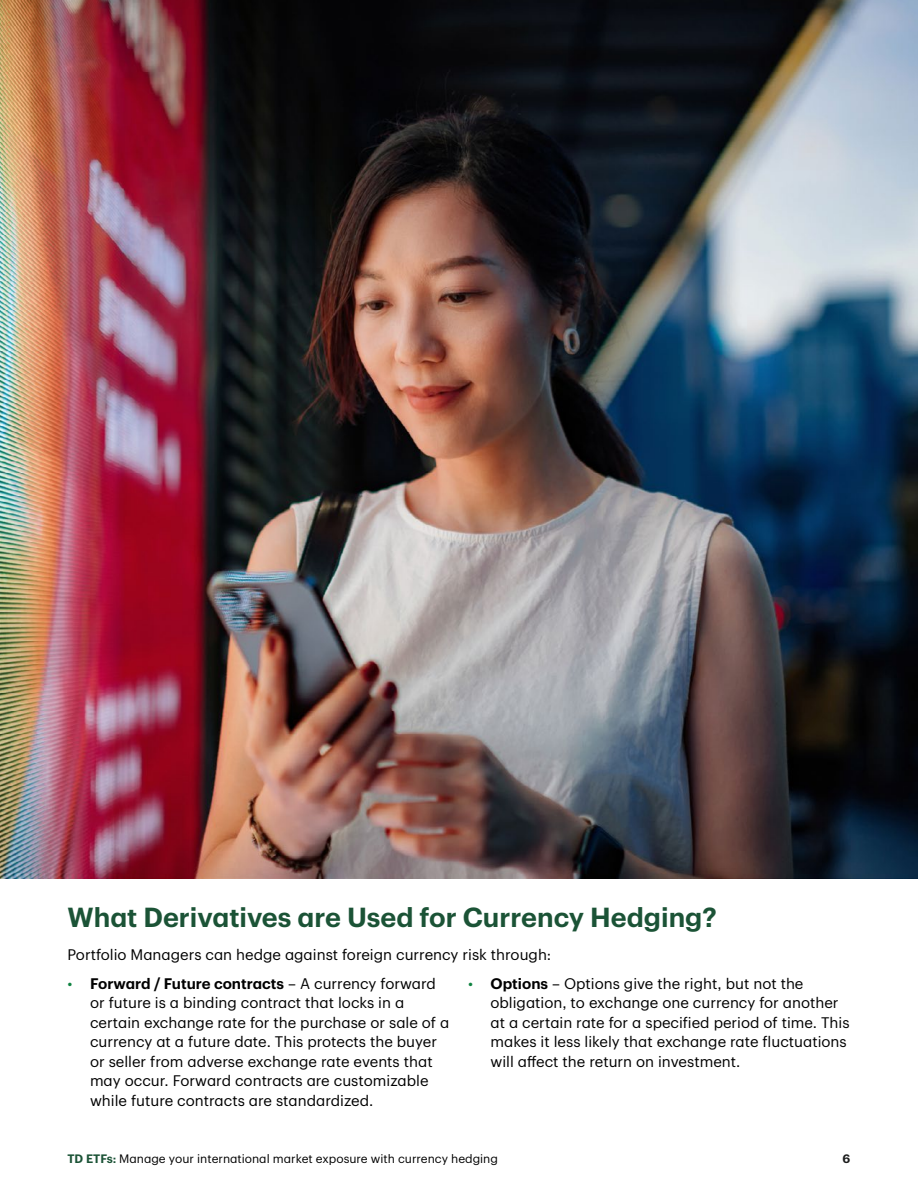
<style>
.page{position:relative;width:918px;height:1188px;background:#fff}
.page>*{position:absolute;margin:0;border:0;box-sizing:border-box;transform-origin:0 0}
.t1{font:600 27px "TD Graphik";color:#1b5336}
.t2{font:15px/19.5px "TD Graphik";color:#000}
.t3{font:600 15px "TD Graphik";color:#000}
.t4{font:12px "TD Graphik";color:#000}
.t5{font:600 12px "TD Graphik";color:#1b1c1c}
.s1{font-weight:400;color:#0f8341}
.s2{font-weight:400}
.s3{color:#0f8341}
.s4{font-weight:600}
.s5{font-weight:600;color:#1b5336}
</style>
<div class="page">
<img style="left:0;top:0;width:918px;height:878px">
<h1 class="t1" style="left:68px;top:897px;width:651px">What Derivatives are Used for Currency Hedging?</h1>
<p class="t2" style="left:68px;top:944px;width:485px">Portfolio Managers can hedge against foreign currency risk through:</p>
<p class="t3" style="left:68px;top:972px;width:370px"><span class="s1">•</span> Forward / Future contracts <span class="s2">– A currency forward</span></p>
<p class="t2" style="left:468px;top:972px;width:337px"><span class="s3">•</span> <span class="s4">Options</span> – Options give the right, but not the</p>
<p class="t2" style="left:90px;top:992px;width:316px">or future is a binding contract that locks in a</p>
<p class="t2" style="left:490px;top:992px;width:350px">obligation, to exchange one currency for another</p>
<p class="t2" style="left:90px;top:1011px;width:361px">certain exchange rate for the purchase or sale of a</p>
<p class="t2" style="left:491px;top:1011px;width:361px">at a certain rate for a specified period of time. This</p>
<p class="t2" style="left:90px;top:1031px;width:349px">currency at a future date. This protects the buyer</p>
<p class="t2" style="left:491px;top:1031px;width:358px">makes it less likely that exchange rate fluctuations</p>
<p class="t2" style="left:90px;top:1050px;width:344px">or seller from adverse exchange rate events that</p>
<p class="t2" style="left:491px;top:1050px;width:251px">will affect the return on investment.</p>
<p class="t2" style="left:90px;top:1070px;width:340px">may occur. Forward contracts are customizable while future contracts are standardized.</p>
<p class="t4" style="left:68px;top:1150px;width:432px"><span class="s5">TD ETFs:</span> Manage your international market exposure with currency hedging</p>
<p class="t5" style="left:843px;top:1150px;width:9px">6</p>
</div>
